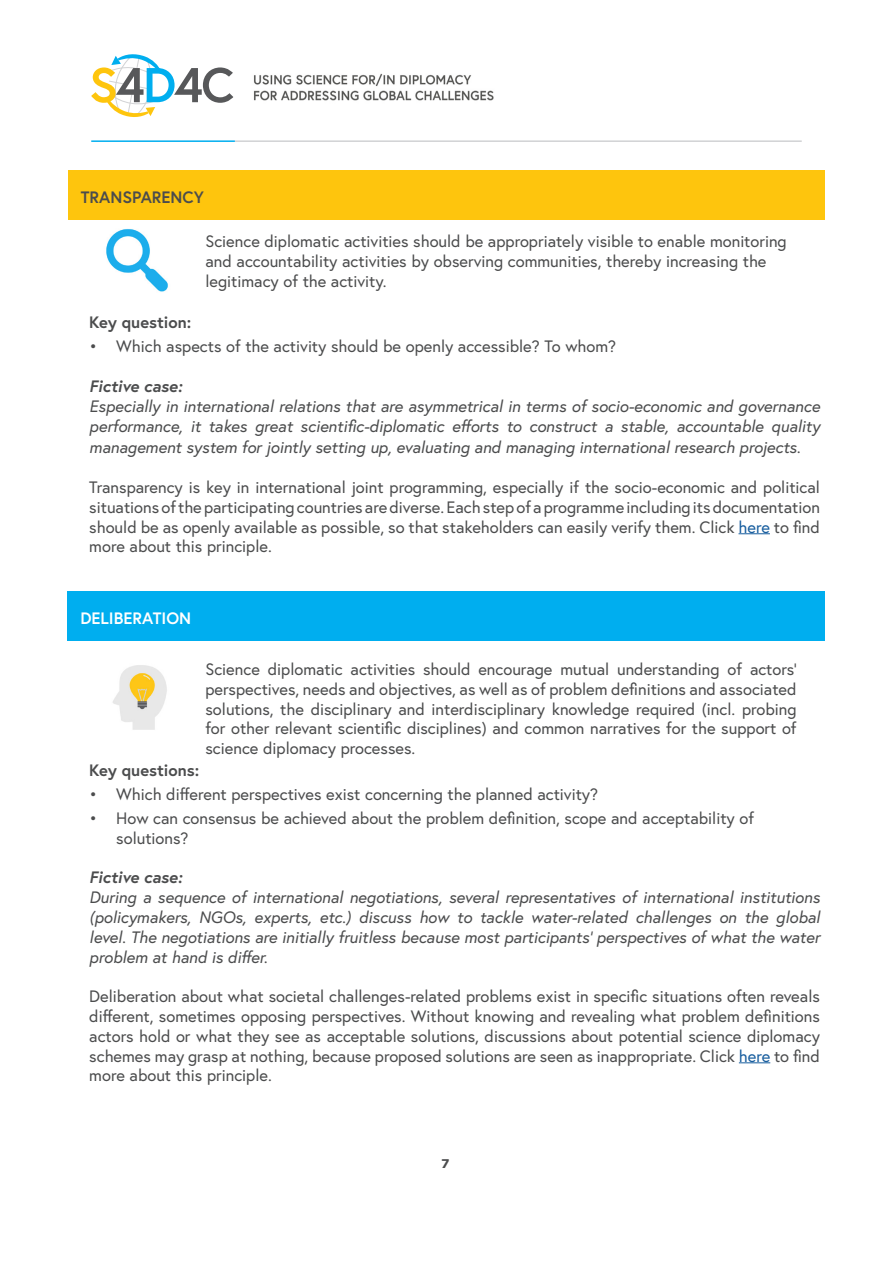
<style>
.page{position:relative;width:893px;height:1263px;background:#fff}
.page>*{position:absolute;margin:0;border:0;box-sizing:border-box;transform-origin:0 0}
.t1{font:16.5px/19.8px "Europa";color:#4b4c4d;text-align:justify}
.t2{font:italic 16.5px/19.8px "Europa";color:#4b4c4d}
.t3{font:700 16.5px "Europa";color:#4b4c4d}
.t4{font:italic 700 16.5px "Europa";color:#4b4c4d}
.t5{font:700 16.5px "Europa";color:#fff}
.t6{font:700 12px "Verdana";color:#4b4c4d}
.s1{color:#175d9e}
</style>
<div class="page">
<hr style="left:91px;top:140px;width:144px;height:2px;background:#00aeef">
<hr style="left:235px;top:140px;width:567px;height:2px;background:#d1d2d4">
<svg style="left:91px;top:54px;width:142px;height:63px"></svg>
<img style="left:106px;top:229px;width:62px;height:63px">
<div style="left:68px;top:170px;width:757px;height:50px;background:#fec50d"></div>
<hr style="left:738px;top:533px;width:32px;height:1px;background:#175d9e">
<hr style="left:739px;top:1062px;width:31px;height:1px;background:#175d9e">
<img style="left:67px;top:631px;width:100px;height:99px">
<div style="left:68px;top:592px;width:757px;height:49px;background:#00aeef"></div>
<img style="left:254px;top:73px;width:240px;height:28px">
<p class="t3" style="left:81px;top:185px;width:125px">TRANSPARENCY</p>
<p class="t1" style="left:205px;top:231px;width:583px;text-align:left">Science diplomatic activities should be appropriately visible to enable monitoring and accountability activities by observing communities, thereby increasing the legitimacy of the activity.</p>
<p class="t3" style="left:89px;top:311px;width:104px">Key question:</p>
<p class="t1" style="left:89px;top:336px;width:528px">• Which aspects of the activity should be openly accessible? To whom?</p>
<p class="t4" style="left:89px;top:375px;width:94px">Fictive case:</p>
<p class="t2" style="left:89px;top:396px;width:732px">Especially in international relations that are asymmetrical in terms of socio-economic and governance performance, it takes great scientific-diplomatic efforts to construct a stable, accountable quality</p>
<p class="t2" style="left:89px;top:437px;width:713px">management system for jointly setting up, evaluating and managing international research projects.</p>
<p class="t1" style="left:89px;top:477px;width:732px">Transparency is key in international joint programming, especially if the socio-economic and political situations of the participating countries are diverse. Each step of a programme including its documentation should be as openly available as possible, so that stakeholders can easily verify them. Click <span class="s1">here</span> to find more about this principle.</p>
<p class="t5" style="left:80px;top:607px;width:112px">DELIBERATION</p>
<p class="t1" style="left:205px;top:659px;width:593px">Science diplomatic activities should encourage mutual understanding of actors’ perspectives, needs and objectives, as well as of problem definitions and associated solutions, the disciplinary and interdisciplinary knowledge required (incl. probing for other relevant scientific disciplines) and common narratives for the support of science diplomacy processes.</p>
<p class="t3" style="left:89px;top:759px;width:112px">Key questions:</p>
<p class="t1" style="left:89px;top:784px;width:510px">• Which different perspectives exist concerning the planned activity?</p>
<p class="t1" style="left:116px;top:808px;width:639px;text-indent:-27px">• How can consensus be achieved about the problem definition, scope and acceptability of solutions?</p>
<p class="t4" style="left:89px;top:866px;width:94px">Fictive case:</p>
<p class="t2" style="left:89px;top:887px;width:732px;text-align:justify">During a sequence of international negotiations, several representatives of international institutions (policymakers, NGOs, experts, etc.) discuss how to tackle water-related challenges on the global level. The negotiations are initially fruitless because most participants‘ perspectives of what the water problem at hand is differ.</p>
<p class="t1" style="left:89px;top:986px;width:732px">Deliberation about what societal challenges-related problems exist in specific situations often reveals different, sometimes opposing perspectives. Without knowing and revealing what problem definitions actors hold or what they see as acceptable solutions, discussions about potential science diplomacy schemes may grasp at nothing, because proposed solutions are seen as inappropriate. Click <span class="s1">here</span> to find more about this principle.</p>
<p class="t6" style="left:441px;top:1155px;width:10px">7</p>
</div>
